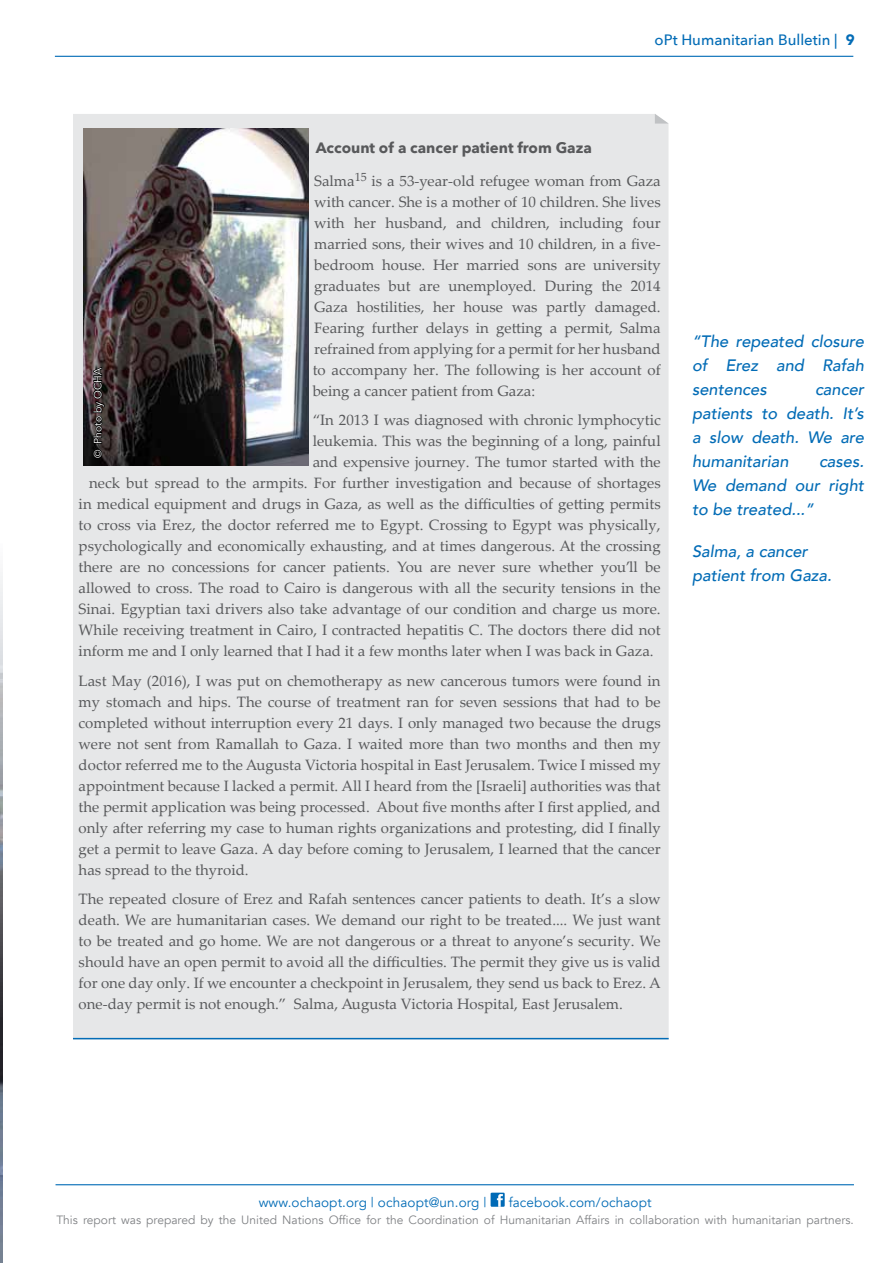
<style>
.page{position:relative;width:893px;height:1263px;background:#fff}
.page>*{position:absolute;margin:0;border:0;box-sizing:border-box;transform-origin:0 0}
.t1{font:italic 500 16.5px/24px "Avenir";color:#036cb6;text-align:justify}
.t2{font:15px/21px "Palatino Linotype";color:#58595b;text-align:justify}
.t3{font:700 15px "Avenir Next";color:#58595b}
.t4{font:500 15px "Avenir Next";color:#036cb6}
.t5{font:13.5px "Avenir";letter-spacing:.01em;color:#036cb6}
.t6{font:12px "Avenir";color:#808285}
.t7{font:10.5px "Avenir";color:#fff}
.s1{font-family:"Avenir";font-weight:900}
</style>
<div class="page">
<hr style="left:56px;top:1184px;width:798px;height:1px;background:#036cb6">
<hr style="left:55px;top:56px;width:798px;height:1px;background:#036cb6">
<div style="left:491px;top:1193px;width:14px;height:14px;background:#006ab6"></div>
<svg style="left:497px;top:1194px;width:6px;height:13px"></svg>
<div style="left:73px;top:114px;width:596px;height:924px;background:#e6e7e8"></div>
<svg style="left:655px;top:114px;width:14px;height:10px"></svg>
<hr style="left:73px;top:1038px;width:596px;height:1px;background:#036cb6">
<img style="left:84px;top:128px;width:224px;height:337px">
<img style="left:0;top:572px;width:2px;height:691px">
<svg style="left:92px;top:365px;width:13px;height:95px"></svg>
<p class="t4" style="left:655px;top:27px;width:201px">oPt Humanitarian Bulletin | <span class="s1">9</span></p>
<p class="t3" style="left:316px;top:135px;width:278px">Account of a cancer patient from Gaza</p>
<p class="t2" style="left:313px;top:169px;width:350px">Salma<sup>15</sup> is a 53-year-old refugee woman from Gaza with cancer. She is a mother of 10 children. She lives with her husband, and children, including four married sons, their wives and 10 children, in a five&shy;bedroom house. Her married sons are university graduates but are unemployed. During the 2014<br>Gaza hostilities, her house was partly damaged.<br>Fearing further delays in getting a permit, Salma refrained from applying for a permit for her husband to accompany her. The following is her account of being a cancer patient from Gaza:</p>
<p class="t2" style="left:313px;top:409px;width:350px">“In 2013 I was diagnosed with chronic lymphocytic</p>
<p class="t2" style="left:313px;top:430px;width:349px">leukemia. This was the beginning of a long, painful</p>
<p class="t2" style="left:313px;top:451px;width:349px">and expensive journey. The tumor started with the</p>
<p class="t2" style="left:89px;top:472px;width:573px">neck but spread to the armpits. For further investigation and because of shortages</p>
<p class="t2" style="left:79px;top:493px;width:584px">in medical equipment and drugs in Gaza, as well as the difficulties of getting permits</p>
<p class="t2" style="left:79px;top:514px;width:584px">to cross via Erez, the doctor referred me to Egypt. Crossing to Egypt was physically,</p>
<p class="t2" style="left:79px;top:535px;width:584px">psychologically and economically exhausting, and at times dangerous. At the crossing</p>
<p class="t2" style="left:79px;top:556px;width:583px">there are no concessions for cancer patients. You are never sure whether you’ll be</p>
<p class="t2" style="left:79px;top:577px;width:583px">allowed to cross. The road to Cairo is dangerous with all the security tensions in the</p>
<p class="t2" style="left:79px;top:598px;width:584px">Sinai. Egyptian taxi drivers also take advantage of our condition and charge us more.</p>
<p class="t2" style="left:79px;top:619px;width:583px">While receiving treatment in Cairo, I contracted hepatitis C. The doctors there did not</p>
<p class="t2" style="left:79px;top:640px;width:576px">inform me and I only learned that I had it a few months later when I was back in Gaza.</p>
<p class="t2" style="left:79px;top:669px;width:584px">Last May (2016), I was put on chemotherapy as new cancerous tumors were found in my stomach and hips. The course of treatment ran for seven sessions that had to be completed without interruption every 21 days. I only managed two because the drugs were not sent from Ramallah to Gaza. I waited more than two months and then my doctor referred me to the Augusta Victoria hospital in East Jerusalem. Twice I missed my appointment because I lacked a permit. All I heard from the [Israeli] authorities was that the permit application was being processed. About five months after I first applied, and only after referring my case to human rights organizations and protesting, did I finally get a permit to leave Gaza. A day before coming to Jerusalem, I learned that the cancer has spread to the thyroid.</p>
<p class="t2" style="left:79px;top:888px;width:584px">The repeated closure of Erez and Rafah sentences cancer patients to death. It’s a slow death. We are humanitarian cases. We demand our right to be treated.... We just want to be treated and go home. We are not dangerous or a threat to anyone’s security. We should have an open permit to avoid all the difficulties. The permit they give us is valid for one day only. If we encounter a checkpoint in Jerusalem, they send us back to Erez. A one-day permit is not enough.” Salma, Augusta Victoria Hospital, East Jerusalem.</p>
<p class="t7" style="left:92px;top:458px;width:92px;rotate:-90deg">© Photo by OCHA</p>
<p class="t1" style="left:692px;top:329px;width:173px">“The repeated closure of Erez and Rafah sentences</p>
<p class="t1" style="left:692px;top:377px;width:173px;text-indent:123px">cancer patients to death. It’s a slow death. We are humanitarian</p>
<p class="t1" style="left:692px;top:449px;width:173px;text-indent:127px">cases.<br>We demand our right to be treated...”</p>
<p class="t1" style="left:692px;top:539px;width:141px">Salma, a cancer patient from Gaza.</p>
<p class="t5" style="left:259px;top:1194px;width:229px">www.ochaopt.org | ochaopt@un.org |</p>
<p class="t5" style="left:509px;top:1194px;width:144px">facebook.com/ochaopt</p>
<p class="t6" style="left:56px;top:1213px;width:799px">This report was prepared by the United Nations Office for the Coordination of Humanitarian Affairs in collaboration with humanitarian partners.</p>
</div>
